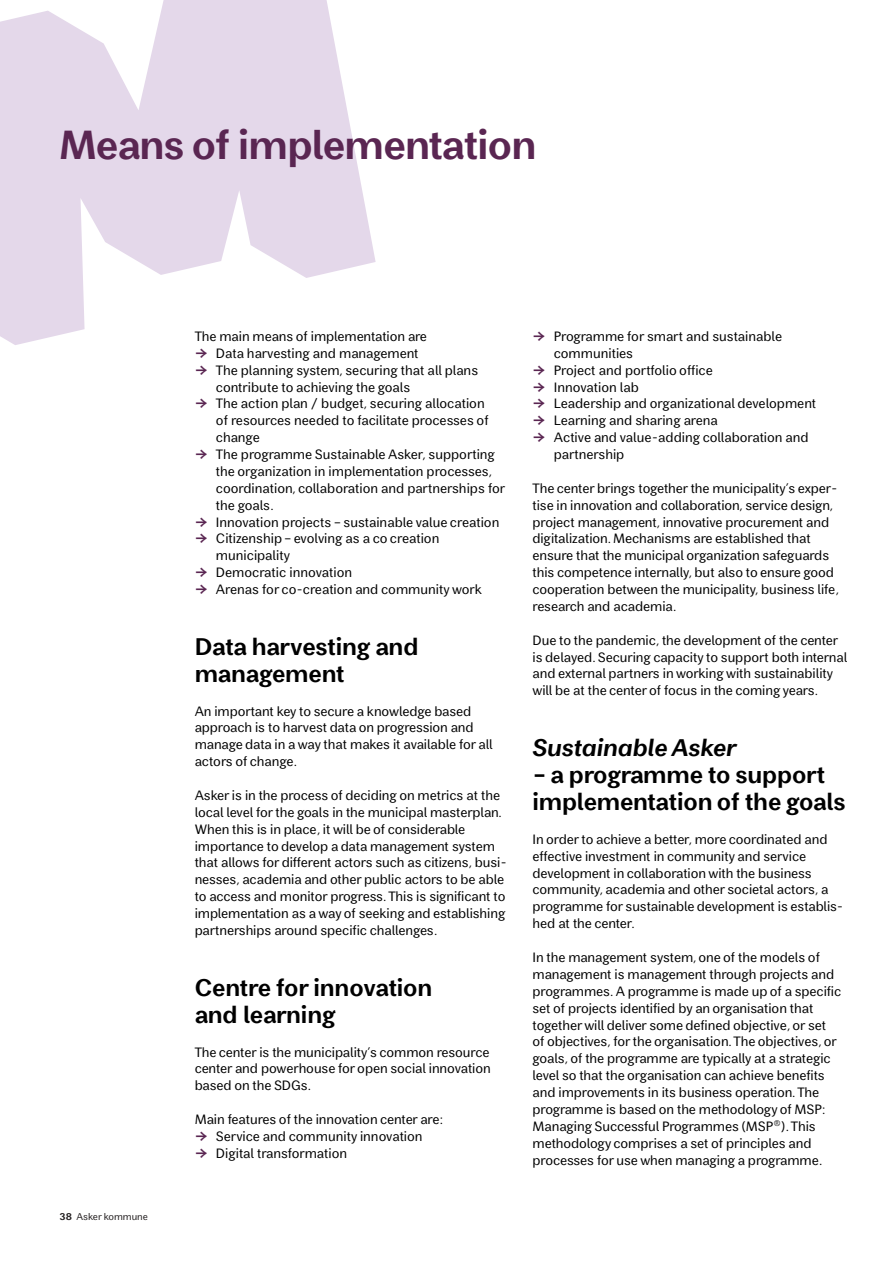
<style>
.page{position:relative;width:893px;height:1263px;background:#fff}
.page>*{position:absolute;margin:0;border:0;box-sizing:border-box;transform-origin:0 0}
.t1{font:700 40.5px "Asker Sans";letter-spacing:-.015em;color:#5a2652}
.t2{font:700 24px/27px "Asker Sans";letter-spacing:-.005em;color:#000}
.t3{font:italic 700 24px "Asker Sans";letter-spacing:-.005em;color:#000}
.t4{font:13.5px/16.8px "Asker Sans";letter-spacing:-.005em;color:#000}
.t5{font:9.75px "Asker Sans";color:#242021}
.s1{font-weight:700}
.s2{font-weight:700;color:#5a2652}
</style>
<div class="page">
<svg style="left:0;top:0;width:376px;height:345px;fill:#e4d8ea"></svg>
<h1 class="t1" style="left:60px;top:120px;width:479px">Means of implementation</h1>
<p class="t5" style="left:60px;top:1210px;width:90px"><span class="s1">38</span> Asker kommune</p>
<p class="t4" style="left:195px;top:327px;width:234px">The main means of implementation are</p>
<p class="t4" style="left:195px;top:344px;width:225px"><span class="s2">→</span> Data harvesting and management</p>
<p class="t4" style="left:216px;top:361px;width:264px;text-indent:-21px"><span class="s2">→</span> The planning system, securing that all plans contribute to achieving the goals</p>
<p class="t4" style="left:216px;top:395px;width:274px;text-indent:-21px"><span class="s2">→</span> The action plan / budget, securing allocation of resources needed to facilitate processes of change</p>
<p class="t4" style="left:216px;top:446px;width:291px;text-indent:-21px"><span class="s2">→</span> The programme Sustainable Asker, supporting the organization in implementation processes, coordination, collaboration and partnerships for the goals.</p>
<p class="t4" style="left:195px;top:513px;width:306px"><span class="s2">→</span> Innovation projects – sustainable value creation</p>
<p class="t4" style="left:216px;top:530px;width:225px;text-indent:-21px"><span class="s2">→</span> Citizenship – evolving as a co creation municipality</p>
<p class="t4" style="left:195px;top:564px;width:159px"><span class="s2">→</span> Democratic innovation</p>
<p class="t4" style="left:195px;top:581px;width:289px"><span class="s2">→</span> Arenas for co-creation and community work</p>
<h2 class="t2" style="left:195px;top:632px;width:225px">Data harvesting and management</h2>
<p class="t4" style="left:195px;top:702px;width:300px">An important key to secure a knowledge based approach is to harvest data on progression and manage data in a way that makes it available for all actors of change.</p>
<p class="t4" style="left:195px;top:786px;width:314px">Asker is in the process of deciding on metrics at the local level for the goals in the municipal masterplan.<br>When this is in place, it will be of considerable importance to develop a data management system that allows for different actors such as citizens, busi&shy;nesses, academia and other public actors to be able to access and monitor progress. This is significant to implementation as a way of seeking and establishing partnerships around specific challenges.</p>
<h2 class="t2" style="left:195px;top:973px;width:239px">Centre for innovation and learning</h2>
<p class="t4" style="left:195px;top:1043px;width:298px;text-align:justify">The center is the municipality’s common resource center and powerhouse for open social innovation based on the SDGs.</p>
<p class="t4" style="left:195px;top:1110px;width:250px">Main features of the innovation center are:</p>
<p class="t4" style="left:195px;top:1127px;width:229px"><span class="s2">→</span> Service and community innovation</p>
<p class="t4" style="left:195px;top:1144px;width:154px"><span class="s2">→</span> Digital transformation</p>
<p class="t4" style="left:554px;top:327px;width:230px;text-indent:-21px"><span class="s2">→</span> Programme for smart and sustainable communities</p>
<p class="t4" style="left:533px;top:361px;width:182px"><span class="s2">→</span> Project and portfolio office</p>
<p class="t4" style="left:533px;top:378px;width:108px"><span class="s2">→</span> Innovation lab</p>
<p class="t4" style="left:533px;top:395px;width:285px"><span class="s2">→</span> Leadership and organizational development</p>
<p class="t4" style="left:533px;top:412px;width:187px"><span class="s2">→</span> Learning and sharing arena</p>
<p class="t4" style="left:554px;top:429px;width:256px;text-indent:-21px"><span class="s2">→</span> Active and value-adding collaboration and partnership</p>
<p class="t4" style="left:533px;top:479px;width:308px">The center brings together the municipality’s exper&shy;tise in innovation and collaboration, service design, project management, innovative procurement and digitalization. Mechanisms are established that ensure that the municipal organization safeguards this competence internally, but also to ensure good cooperation between the municipality, business life, research and academia.</p>
<p class="t4" style="left:533px;top:631px;width:316px">Due to the pandemic, the development of the center is delayed. Securing capacity to support both internal and external partners in working with sustainability will be at the center of focus in the coming years.</p>
<h2 class="t3" style="left:533px;top:733px;width:206px">Sustainable Asker</h2>
<h2 class="t2" style="left:533px;top:761px;width:315px">– a programme to support implementation of the goals</h2>
<p class="t4" style="left:533px;top:830px;width:312px">In order to achieve a better, more coordinated and effective investment in community and service development in collaboration with the business community, academia and other societal actors, a programme for sustainable development is establis&shy;hed at the center.</p>
<p class="t4" style="left:533px;top:948px;width:310px">In the management system, one of the models of management is management through projects and programmes. A programme is made up of a specific set of projects identified by an organisation that together will deliver some defined objective, or set of objectives, for the organisation. The objectives, or goals, of the programme are typically at a strategic level so that the organisation can achieve benefits and improvements in its business operation. The programme is based on the methodology of MSP:<br>Managing Successful Programmes (MSP<sup>®</sup>). This methodology comprises a set of principles and processes for use when managing a programme.</p>
</div>
